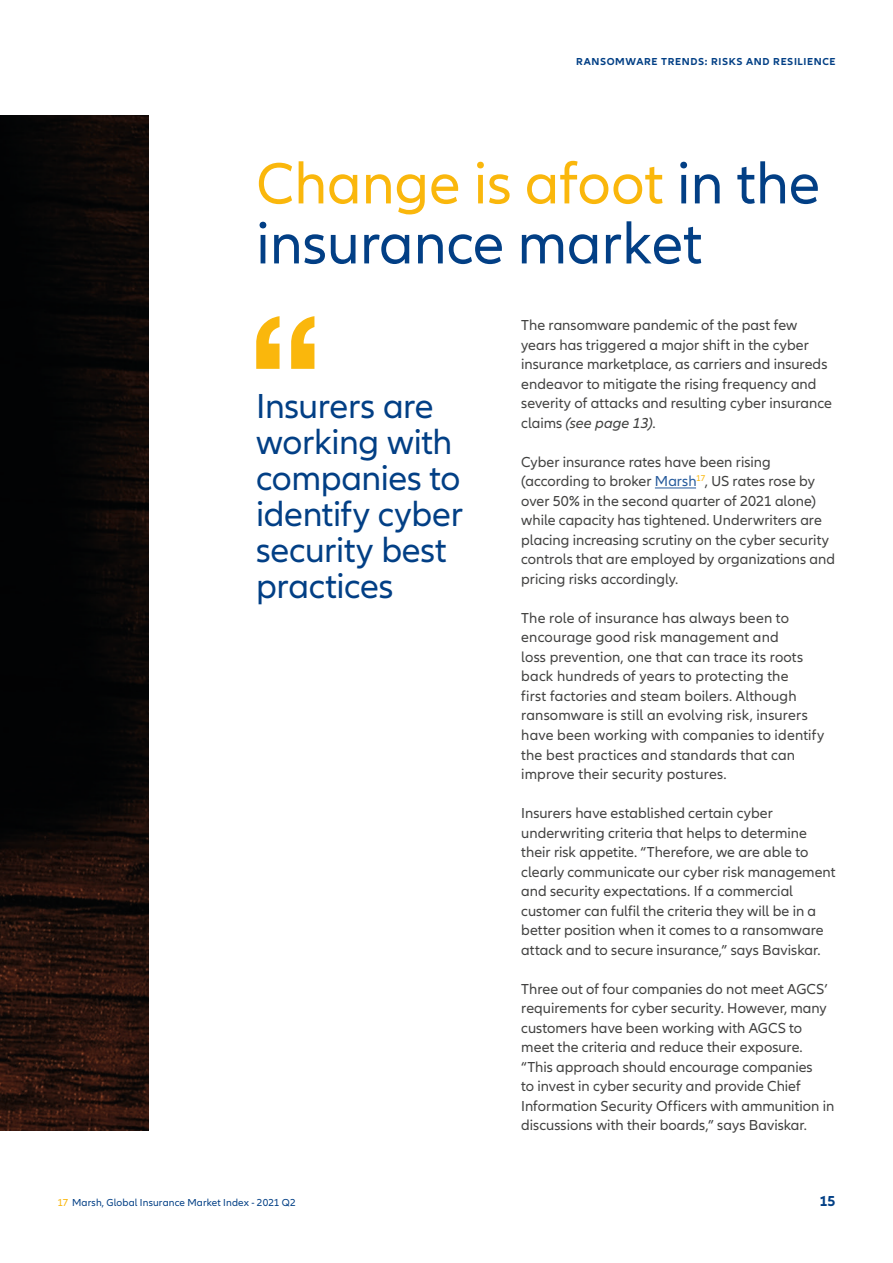
<style>
.page{position:relative;width:893px;height:1263px;background:#fff}
.page>*{position:absolute;margin:0;border:0;box-sizing:border-box;transform-origin:0 0}
.t1{font:60px/60px "Allianz Neo";color:#023f85}
.t2{font:36px/36px "Allianz Neo";letter-spacing:-.01em;color:#023f85}
.Copy_10_13pt{font:15px/19.5px "Allianz Neo";color:#424241}
.t3{font:700 15px "Allianz Neo";color:#023f85}
.Caption_Footer_7_9pt{font:10.5px "Allianz Neo";letter-spacing:.01em;color:#023f85}
.t4{font:700 10.5px "Allianz Neo";letter-spacing:.06em;color:#023f85}
.s1{color:#fab70c}
.s2{font-style:italic}
.s3{color:#275b9c}
</style>
<div class="page">
<img style="left:0;top:116px;width:148px;height:1014px">
<hr style="left:655px;top:488px;width:41px;height:1px;background:#275b9c">
<svg style="left:256px;top:316px;width:58px;height:53px"></svg>
<p class="t4" style="left:576px;top:56px;width:261px">RANSOMWARE TRENDS: RISKS AND RESILIENCE</p>
<p class="t1" style="left:256px;top:155px;width:565px"><span class="s1">Change is afoot</span> in the insurance market</p>
<p class="t2" style="left:256px;top:389px;width:208px">Insurers are working with companies to identify cyber security best practices</p>
<p class="Caption_Footer_7_9pt" style="left:57px;top:1196px;width:240px"><span class="s1">17</span> Marsh, Global Insurance Market Index - 2021 Q2</p>
<p class="Copy_10_13pt" style="left:521px;top:316px;width:312px">The ransomware pandemic of the past few years has triggered a major shift in the cyber insurance marketplace, as carriers and insureds endeavor to mitigate the rising frequency and severity of attacks and resulting cyber insurance claims <span class="s2">(see page 13)</span>.</p>
<p class="Copy_10_13pt" style="left:521px;top:453px;width:315px">Cyber insurance rates have been rising (according to broker <span class="s3">Marsh</span><sup>17</sup>, US rates rose by over 50% in the second quarter of 2021 alone) while capacity has tightened. Underwriters are placing increasing scrutiny on the cyber security controls that are employed by organizations and pricing risks accordingly.</p>
<p class="Copy_10_13pt" style="left:521px;top:609px;width:305px">The role of insurance has always been to encourage good risk management and<br>loss prevention, one that can trace its roots back hundreds of years to protecting the<br>first factories and steam boilers. Although ransomware is still an evolving risk, insurers have been working with companies to identify the best practices and standards that can improve their security postures.</p>
<p class="Copy_10_13pt" style="left:521px;top:804px;width:316px">Insurers have established certain cyber underwriting criteria that helps to determine their risk appetite. “Therefore, we are able to clearly communicate our cyber risk management and security expectations. If a commercial customer can fulfil the criteria they will be in a better position when it comes to a ransomware attack and to secure insurance,” says Baviskar.</p>
<p class="Copy_10_13pt" style="left:521px;top:979px;width:314px">Three out of four companies do not meet AGCS’ requirements for cyber security. However, many customers have been working with AGCS to meet the criteria and reduce their exposure. “This approach should encourage companies<br>to invest in cyber security and provide Chief Information Security Officers with ammunition in discussions with their boards,” says Baviskar.</p>
<p class="t3" style="left:819px;top:1192px;width:18px">15</p>
</div>
